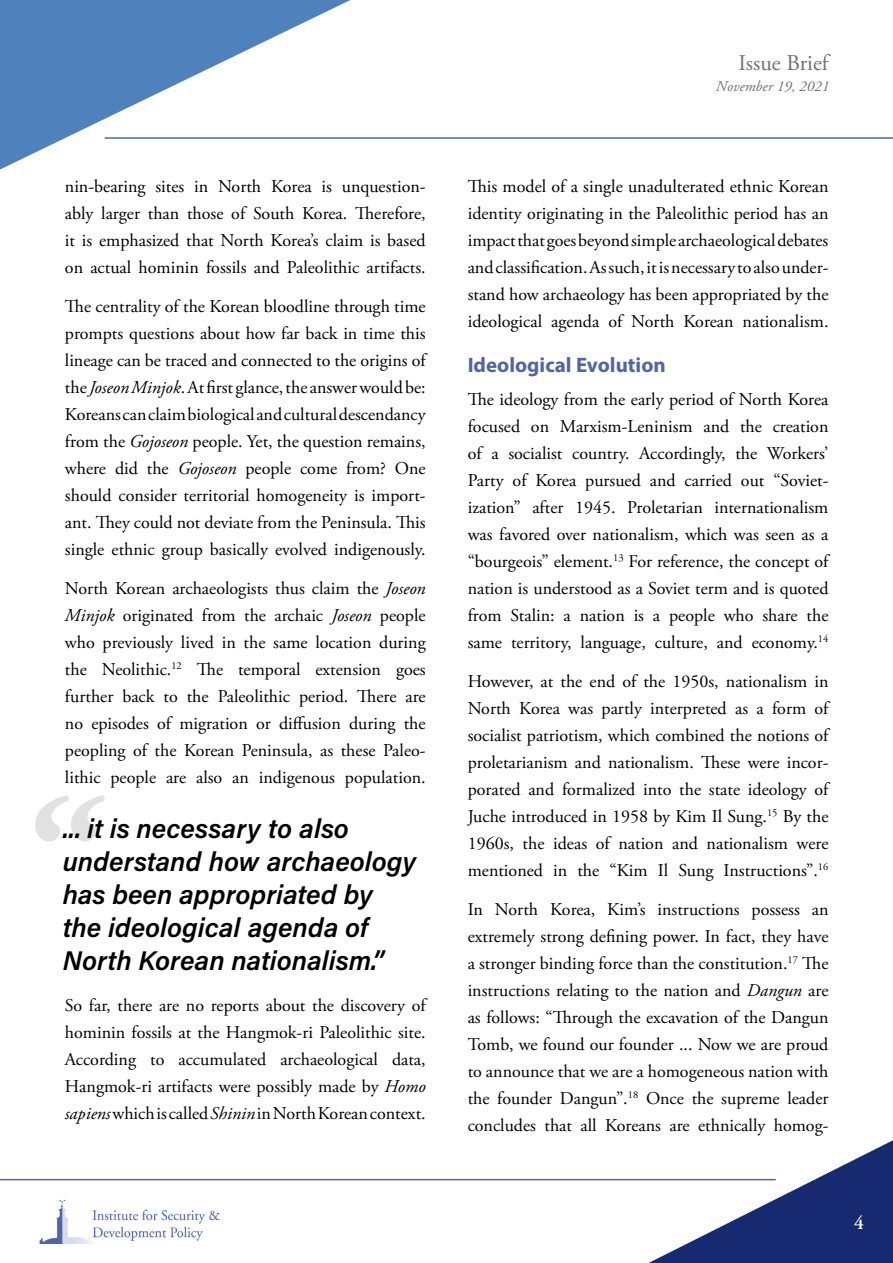
<style>
.page{position:relative;width:893px;height:1263px;background:#fff}
.page>*{position:absolute;margin:0;border:0;box-sizing:border-box;transform-origin:0 0}
.t1{font:27px/33px "Acumin Variable Concept";color:#000}
.t2{font:22.5px "Adobe Garamond Pro";color:#707172}
.t3{font:700 21px "Myriad Pro";color:#5065a6}
.t4{font:600 19.5px "Adobe Garamond Pro";color:#fff}
.t5{font:18px/27px "Adobe Garamond Pro";color:#000;text-align:justify}
.t6{font:italic 15px "Adobe Garamond Pro";color:#707172}
.s1{font-style:italic}
</style>
<div class="page">
<hr style="left:105px;top:137px;width:788px;height:2px;background:#5066a7">
<svg style="left:0;top:0;width:350px;height:170px;fill:#4f81bd"></svg>
<svg style="left:637px;top:1140px;width:256px;height:123px"></svg>
<hr style="left:0;top:1179px;width:776px;height:1px;background:#5066a7">
<img style="left:39px;top:1199px;width:181px;height:44px">
<svg style="left:35px;top:795px;width:70px;height:46px"></svg>
<p class="t5" style="left:65px;top:173px;width:362px">nin-bearing sites in North Korea is unquestion&shy;ably larger than those of South Korea. Therefore, it is emphasized that North Korea’s claim is based on actual hominin fossils and Paleolithic artifacts.</p>
<p class="t5" style="left:65px;top:293px;width:362px">The centrality of the Korean bloodline through time prompts questions about how far back in time this lineage can be traced and connected to the origins of the <span class="s1">Joseon Minjok</span>. At first glance, the answer would be:<br>Koreans can claim biological and cultural descendancy from the <span class="s1">Gojoseon</span> people. Yet, the question remains, where did the <span class="s1">Gojoseon</span> people come from? One should consider territorial homogeneity is import&shy;ant. They could not deviate from the Peninsula. This single ethnic group basically evolved indigenously.</p>
<p class="t5" style="left:65px;top:575px;width:362px">North Korean archaeologists thus claim the <span class="s1">Joseon Minjok</span> originated from the archaic <span class="s1">Joseon</span> people who previously lived in the same location during the Neolithic.<sup>12</sup> The temporal extension goes further back to the Paleolithic period. There are no episodes of migration or diffusion during the peopling of the Korean Peninsula, as these Paleo&shy;lithic people are also an indigenous population.</p>
<h1 class="t1" style="left:63px;top:811px;width:355px">... it is necessary to also understand how archaeology has been appropriated by the ideological agenda of<br>North Korean nationalism.”</h1>
<p class="t5" style="left:65px;top:992px;width:362px">So far, there are no reports about the discovery of hominin fossils at the Hangmok-ri Paleolithic site.<br>According to accumulated archaeological data, Hangmok-ri artifacts were possibly made by <span class="s1">Homo sapiens</span> which is called <span class="s1">Shinin</span> in North Korean context.</p>
<p class="t2" style="left:739px;top:50px;width:91px">Issue Brief</p>
<p class="t6" style="left:716px;top:78px;width:115px">November 19, 2021</p>
<p class="t5" style="left:468px;top:173px;width:362px">This model of a single unadulterated ethnic Korean identity originating in the Paleolithic period has an impact that goes beyond simple archaeological debates and classification. As such, it is necessary to also under&shy;stand how archaeology has been appropriated by the ideological agenda of North Korean nationalism.</p>
<p class="t3" style="left:468px;top:351px;width:200px">Ideological Evolution</p>
<p class="t5" style="left:468px;top:386px;width:362px">The ideology from the early period of North Korea focused on Marxism-Leninism and the creation of a socialist country. Accordingly, the Workers’ Party of Korea pursued and carried out “Soviet&shy;ization” after 1945. Proletarian internationalism was favored over nationalism, which was seen as a “bourgeois” element.<sup>13</sup> For reference, the concept of nation is understood as a Soviet term and is quoted from Stalin: a nation is a people who share the same territory, language, culture, and economy.<sup>14</sup></p>
<p class="t5" style="left:468px;top:668px;width:362px">However, at the end of the 1950s, nationalism in North Korea was partly interpreted as a form of socialist patriotism, which combined the notions of proletarianism and nationalism. These were incor&shy;porated and formalized into the state ideology of Juche introduced in 1958 by Kim Il Sung.<sup>15</sup> By the 1960s, the ideas of nation and nationalism were mentioned in the “Kim Il Sung Instructions”.<sup>16</sup></p>
<p class="t5" style="left:468px;top:896px;width:362px">In North Korea, Kim’s instructions possess an extremely strong defining power. In fact, they have a stronger binding force than the constitution.<sup>17</sup> The instructions relating to the nation and <span class="s1">Dangun</span> are as follows: “Through the excavation of the Dangun Tomb, we found our founder ... Now we are proud to announce that we are a homogeneous nation with the founder Dangun”.<sup>18</sup> Once the supreme leader concludes that all Koreans are ethnically homog-</p>
<p class="t4" style="left:854px;top:1211px;width:11px">4</p>
</div>
